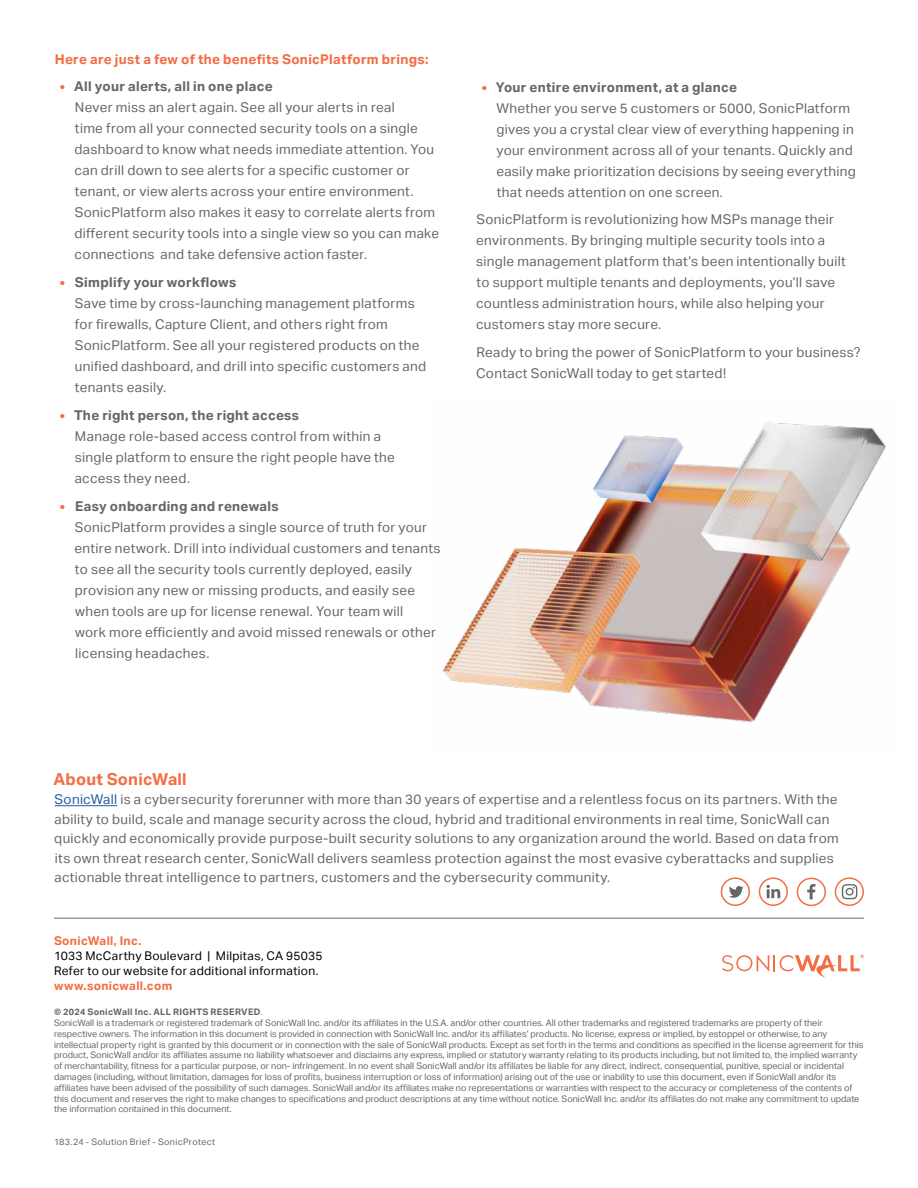
<style>
.page{position:relative;width:918px;height:1188px;background:#fff}
.page>*{position:absolute;margin:0;border:0;box-sizing:border-box;transform-origin:0 0}
.t1{font:700 16.5px "Aktiv Grotesk";letter-spacing:.015em;color:#f36e44}
.t2{font:13.5px/21px "Aktiv Grotesk";letter-spacing:.02em;color:#666}
.t3{font:700 13.5px "Aktiv Grotesk";letter-spacing:.025em;color:#f36e44}
.t4{font:12px/15px "Aktiv Grotesk";letter-spacing:.025em;color:#000}
.t5{font:700 12px "Aktiv Grotesk";letter-spacing:.025em;color:#f36e44}
.t6{font:9px/10.8px "Aktiv Grotesk";color:#666}
.t7{font:9px "Aktiv Grotesk";letter-spacing:.035em;color:#666}
.s1{font-weight:700;color:#f36e44}
.s2{font-weight:700}
.s3{color:#215e9e}
.s4{font-weight:300;font-style:italic}
</style>
<div class="page">
<svg style="left:722px;top:955px;width:142px;height:23px"></svg>
<hr style="left:54px;top:918px;width:810px;height:1px;background:#666">
<hr style="left:55px;top:805px;width:62px;height:1px;background:#215e9e">
<svg style="left:807px;top:884px;width:8px;height:15px"></svg>
<div style="left:797px;top:878px;width:29px;height:28px;border:2px solid #f36e44;border-radius:50%"></div>
<svg style="left:766px;top:885px;width:14px;height:13px"></svg>
<div style="left:759px;top:877px;width:29px;height:29px;border:2px solid #f36e44;border-radius:50%"></div>
<svg style="left:729px;top:886px;width:15px;height:12px"></svg>
<div style="left:721px;top:877px;width:29px;height:29px;border:2px solid #f36e44;border-radius:50%"></div>
<div style="left:835px;top:877px;width:29px;height:29px;border:2px solid #f36e44;border-radius:50%"></div>
<svg style="left:842px;top:884px;width:15px;height:15px"></svg>
<img style="left:442px;top:422px;width:444px;height:300px">
<p class="t3" style="left:55px;top:51px;width:375px">Here are just a few of the benefits SonicPlatform brings:</p>
<p class="t2" style="left:75px;top:76px;width:366px;text-indent:-15px"><span class="s1">•</span> <span class="s2">All your alerts, all in one place<br></span>Never miss an alert again. See all your alerts in real<br>time from all your connected security tools on a single dashboard to know what needs immediate attention. You can drill down to see alerts for a specific customer or tenant, or view alerts across your entire environment.<br>SonicPlatform also makes it easy to correlate alerts from different security tools into a single view so you can make connections and take defensive action faster.</p>
<p class="t2" style="left:75px;top:272px;width:353px;text-indent:-15px"><span class="s1">•</span> <span class="s2">Simplify your workflows<br></span>Save time by cross-launching management platforms for firewalls, Capture Client, and others right from SonicPlatform. See all your registered products on the unified dashboard, and drill into specific customers and tenants easily.</p>
<p class="t2" style="left:75px;top:405px;width:322px;text-indent:-15px"><span class="s1">•</span> <span class="s2">The right person, the right access<br></span>Manage role-based access control from within a single platform to ensure the right people have the access they need.</p>
<p class="t2" style="left:75px;top:496px;width:367px;text-indent:-15px"><span class="s1">•</span> <span class="s2">Easy onboarding and renewals<br></span>SonicPlatform provides a single source of truth for your entire network. Drill into individual customers and tenants to see all the security tools currently deployed, easily provision any new or missing products, and easily see when tools are up for license renewal. Your team will<br>work more efficiently and avoid missed renewals or other licensing headaches.</p>
<p class="t2" style="left:496px;top:76px;width:361px;text-indent:-15px"><span class="s1">•</span> <span class="s2">Your entire environment, at a glance<br></span>Whether you serve 5 customers or 5000, SonicPlatform gives you a crystal clear view of everything happening in your environment across all of your tenants. Quickly and easily make prioritization decisions by seeing everything that needs attention on one screen.</p>
<p class="t2" style="left:476px;top:209px;width:371px">SonicPlatform is revolutionizing how MSPs manage their environments. By bringing multiple security tools into a single management platform that’s been intentionally built to support multiple tenants and deployments, you’ll save countless administration hours, while also helping your customers stay more secure.</p>
<p class="t2" style="left:476px;top:342px;width:386px">Ready to bring the power of SonicPlatform to your business?<br>Contact SonicWall today to get started!</p>
<p class="t1" style="left:53px;top:770px;width:135px">About SonicWall</p>
<p class="t2" style="left:54px;top:790px;width:786px;line-height:19.5px"><span class="s3">SonicWall</span> is a cybersecurity forerunner with more than 30 years of expertise and a relentless focus on its partners. With the ability to build, scale and manage security across the cloud, hybrid and traditional environments in real time, SonicWall can quickly and economically provide purpose-built security solutions to any organization around the world. Based on data from its own threat research center, SonicWall delivers seamless protection against the most evasive cyberattacks and supplies actionable threat intelligence to partners, customers and the cybersecurity community.</p>
<p class="t5" style="left:54px;top:934px;width:89px">SonicWall, Inc.</p>
<p class="t4" style="left:54px;top:949px;width:270px">1033 McCarthy Boulevard | Milpitas, CA 95035<br>Refer to our website for additional information.</p>
<p class="t5" style="left:54px;top:979px;width:120px">www.sonicwall.com</p>
<p class="t6" style="left:54px;top:1007px;width:811px"><span class="s2">© 2024 SonicWall Inc. ALL RIGHTS RESERVED</span><span class="s4">.<br></span>SonicWall is a trademark or registered trademark of SonicWall Inc. and/or its affiliates in the U.S.A. and/or other countries. All other trademarks and registered trademarks are property of their respective owners. The information in this document is provided in connection with SonicWall Inc. and/or its affiliates’ products. No license, express or implied, by estoppel or otherwise, to any intellectual property right is granted by this document or in connection with the sale of SonicWall products. Except as set forth in the terms and conditions as specified in the license agreement for this product, SonicWall and/or its affiliates assume no liability whatsoever and disclaims any express, implied or statutory warranty relating to its products including, but not limited to, the implied warranty of merchantability, fitness for a particular purpose, or non- infringement. In no event shall SonicWall and/or its affiliates be liable for any direct, indirect, consequential, punitive, special or incidental damages (including, without limitation, damages for loss of profits, business interruption or loss of information) arising out of the use or inability to use this document, even if SonicWall and/or its affiliates have been advised of the possibility of such damages. SonicWall and/or its affiliates make no representations or warranties with respect to the accuracy or completeness of the contents of this document and reserves the right to make changes to specifications and product descriptions at any time without notice. SonicWall Inc. and/or its affiliates do not make any commitment to update the information contained in this document.</p>
<p class="t7" style="left:54px;top:1137px;width:163px">183.24 - Solution Brief - SonicProtect</p>
</div>
